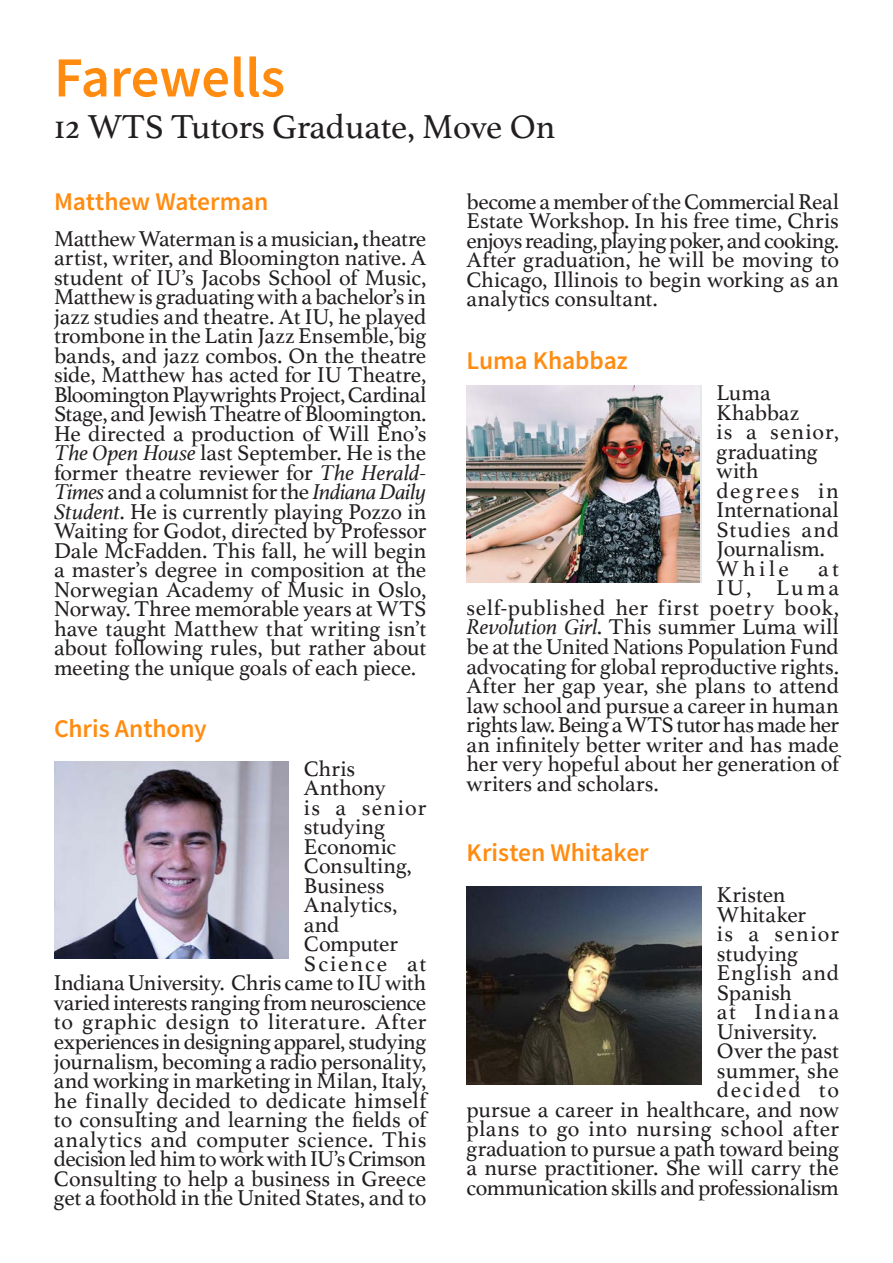
<style>
.page{position:relative;width:893px;height:1263px;background:#fff}
.page>*{position:absolute;margin:0;border:0;box-sizing:border-box;transform-origin:0 0}
.t1{font:600 56.55px "Source Sans Pro";color:#ff8c10}
.t2{font:34.8px "Athelas";letter-spacing:-.005em;color:#231f20}
.Head1{font:600 25.5px "Source Sans Pro";letter-spacing:-.005em;color:#ff8c10}
.MainText{font:600 25.5px "Source Sans Pro";letter-spacing:-.005em;color:#ff8c10}
.Head1-2{font:22.5px/19.5px "Athelas";letter-spacing:-.005em;color:#231f20;text-align:justify}
.Head1-3{font:22.5px "Athelas";letter-spacing:-.025em;color:#231f20}
.Head1-4{font:22.5px "Athelas";letter-spacing:-.03em;color:#231f20}
.Head1-5{font:22.5px "Athelas";letter-spacing:.025em;color:#231f20}
.Head1-6{font:22.5px "Athelas";letter-spacing:.03em;color:#231f20}
.Head1-7{font:22.5px "Athelas";letter-spacing:.015em;color:#231f20}
.Head1-8{font:22.5px "Athelas";letter-spacing:.02em;color:#231f20}
.Head1-9{font:22.5px "Athelas";letter-spacing:.06em;color:#231f20}
.Head1-10{font:22.5px "Athelas";letter-spacing:.08em;color:#231f20}
.Head1-11{font:22.5px "Athelas";letter-spacing:.055em;color:#231f20}
.Head1-12{font:22.5px "Athelas";letter-spacing:.085em;color:#231f20}
.Head1-13{font:22.5px "Athelas";letter-spacing:.075em;color:#231f20}
.s1{font-family:"Source Sans Pro";font-weight:600}
.s2{font-style:italic}
</style>
<div class="page">
<img style="left:467px;top:887px;width:235px;height:197px">
<img style="left:467px;top:386px;width:232px;height:197px">
<img style="left:54px;top:761px;width:235px;height:197px">
<p class="t1" style="left:54px;top:41px;width:233px">Farewells</p>
<p class="t2" style="left:54px;top:99px;width:503px">12 WTS Tutors Graduate, Move On</p>
<p class="Head1" style="left:54px;top:185px;width:216px">Matthew Waterman</p>
<p class="Head1-2" style="left:54px;top:228px;width:374px">Matthew Waterman is a musician<span class="s1">,</span> theatre artist, writer, and Bloomington native. A student of IU’s Jacobs School of Music, Matthew is graduating with a bachelor’s in jazz studies and theatre. At IU, he played trombone in the Latin Jazz Ensemble, big bands, and jazz combos. On the theatre side, Matthew has acted for IU Theatre, Bloomington Playwrights Project, Cardinal Stage, and Jewish Theatre of Bloomington.<br>He directed a production of Will Eno’s <span class="s2">The Open House</span> last September. He is the former theatre reviewer for <span class="s2">The Herald-Times</span> and a columnist for the <span class="s2">Indiana Daily Student</span>. He is currently playing Pozzo in Waiting for Godot, directed by Professor Dale McFadden. This fall, he will begin a master’s degree in composition at the Norwegian Academy of Music in Oslo, Norway. Three memorable years at WTS have taught Matthew that writing isn’t about following rules, but rather about meeting the unique goals of each piece.</p>
<p class="MainText" style="left:54px;top:712px;width:154px">Chris Anthony</p>
<p class="Head1-2" style="left:304px;top:758px;width:53px">Chris</p>
<p class="Head1-2" style="left:304px;top:777px;width:83px">Anthony</p>
<p class="Head1-9" style="left:304px;top:790px;width:124px">is a senior</p>
<p class="Head1-2" style="left:304px;top:816px;width:83px">studying</p>
<p class="Head1-2" style="left:304px;top:836px;width:94px">Economic</p>
<p class="Head1-2" style="left:304px;top:855px;width:109px">Consulting,</p>
<p class="Head1-2" style="left:304px;top:875px;width:82px">Business</p>
<p class="Head1-2" style="left:304px;top:894px;width:95px">Analytics,</p>
<p class="Head1-2" style="left:304px;top:914px;width:37px">and</p>
<p class="Head1-2" style="left:304px;top:934px;width:96px">Computer</p>
<p class="Head1-10" style="left:304px;top:946px;width:124px">Science at</p>
<p class="Head1-2" style="left:54px;top:973px;width:374px">Indiana University. Chris came to IU with</p>
<p class="Head1-3" style="left:54px;top:985px;width:374px">varied interests ranging from neuroscience</p>
<p class="Head1-5" style="left:54px;top:1004px;width:374px">to graphic design to literature. After</p>
<p class="Head1-3" style="left:54px;top:1024px;width:374px">experiences in designing apparel, studying</p>
<p class="Head1-2" style="left:54px;top:1051px;width:374px">journalism, becoming a radio personality,</p>
<p class="Head1-2" style="left:54px;top:1070px;width:374px">and working in marketing in Milan, Italy,</p>
<p class="Head1-7" style="left:54px;top:1082px;width:374px">he finally decided to dedicate himself</p>
<p class="Head1-2" style="left:54px;top:1109px;width:374px">to consulting and learning the fields of</p>
<p class="Head1-8" style="left:54px;top:1121px;width:374px">analytics and computer science. This</p>
<p class="Head1-4" style="left:54px;top:1141px;width:374px">decision led him to work with IU’s Crimson</p>
<p class="Head1-2" style="left:54px;top:1168px;width:374px">Consulting to help a business in Greece</p>
<p class="Head1-2" style="left:54px;top:1187px;width:374px">get a foothold in the United States, and to</p>
<p class="Head1-2" style="left:467px;top:191px;width:374px">become a member of the Commercial Real Estate Workshop. In his free time, Chris enjoys reading, playing poker, and cooking.<br>After graduation, he will be moving to Chicago, Illinois to begin working as an analytics consultant.</p>
<p class="Head1" style="left:467px;top:344px;width:163px">Luma Khabbaz</p>
<p class="Head1-2" style="left:716px;top:383px;width:124px;text-align:left">Luma<br>Khabbaz<br>is a senior, graduating with degrees in<br>International<br>Studies and<br>Journalism.<br>While</p>
<p class="Head1-2" style="left:818px;top:558px;width:22px">at</p>
<p class="Head1-2" style="left:716px;top:578px;width:124px">IU, Luma</p>
<p class="Head1-6" style="left:467px;top:590px;width:374px">self-published her first poetry book,</p>
<p class="Head1-2" style="left:467px;top:617px;width:374px"><span class="s2">Revolution Girl</span>. This summer Luma will</p>
<p class="Head1-3" style="left:467px;top:629px;width:374px">be at the United Nations Population Fund</p>
<p class="Head1-2" style="left:467px;top:656px;width:374px">advocating for global reproductive rights.</p>
<p class="Head1-2" style="left:467px;top:675px;width:374px">After her gap year, she plans to attend</p>
<p class="Head1-2" style="left:467px;top:695px;width:374px">law school and pursue a career in human</p>
<p class="Head1-4" style="left:467px;top:707px;width:374px">rights law. Being a WTS tutor has made her</p>
<p class="Head1-2" style="left:467px;top:734px;width:374px">an infinitely better writer and has made</p>
<p class="Head1-2" style="left:467px;top:753px;width:374px">her very hopeful about her generation of</p>
<p class="Head1-2" style="left:467px;top:773px;width:193px">writers and scholars.</p>
<p class="Head1" style="left:467px;top:836px;width:184px">Kristen Whitaker</p>
<p class="Head1-2" style="left:717px;top:884px;width:70px">Kristen</p>
<p class="Head1-2" style="left:717px;top:904px;width:91px">Whitaker</p>
<p class="Head1-11" style="left:717px;top:916px;width:124px">is a senior</p>
<p class="Head1-2" style="left:717px;top:943px;width:83px">studying</p>
<p class="Head1-6" style="left:717px;top:955px;width:124px">English and</p>
<p class="Head1-2" style="left:717px;top:982px;width:77px">Spanish</p>
<p class="Head1-12" style="left:717px;top:994px;width:124px">at Indiana</p>
<p class="Head1-2" style="left:717px;top:1021px;width:102px">University.</p>
<p class="Head1-2" style="left:717px;top:1040px;width:124px">Over the past</p>
<p class="Head1-2" style="left:717px;top:1060px;width:124px">summer, she</p>
<p class="Head1-13" style="left:717px;top:1072px;width:124px">decided to</p>
<p class="Head1-2" style="left:467px;top:1099px;width:374px">pursue a career in healthcare, and now</p>
<p class="Head1-5" style="left:467px;top:1111px;width:374px">plans to go into nursing school after</p>
<p class="Head1-2" style="left:467px;top:1138px;width:374px">graduation to pursue a path toward being</p>
<p class="Head1-2" style="left:467px;top:1157px;width:374px">a nurse practitioner. She will carry the</p>
<p class="Head1-3" style="left:467px;top:1169px;width:374px">communication skills and professionalism</p>
</div>
